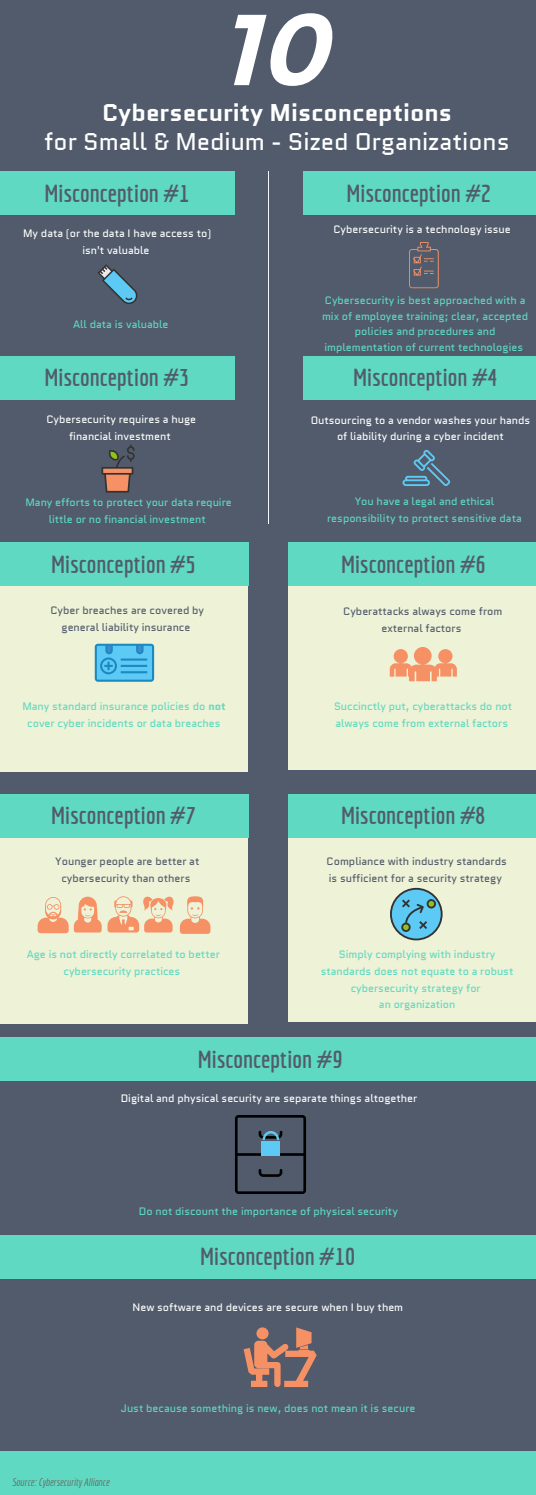
<style>
.page{position:relative;width:536px;height:1495px;background:#fff}
.page>*{position:absolute;margin:0;border:0;box-sizing:border-box;transform-origin:0 0}
.t1{font:italic 700 100.54px "Montserrat";color:#fff}
.t2{font:700 24.15px "Economica";color:#515b6b}
.t3{font:24.15px "Quantico";color:#fff}
.t4{font:700 24.15px "Quantico";color:#fff}
.t5{font:10.76px/16.7px "Quantico";color:#5fd9c1;text-align:center}
.t6{font:10.76px/16.7px "Quantico";color:#fff;text-align:center}
.t7{font:10.76px/16.7px "Quantico";color:#515b6b;text-align:center}
.t8{font:italic 10.76px "Economica";color:#666}
.s1{font-weight:700}
</style>
<div class="page">
<div style="left:0;top:0;width:536px;height:172px;background:#515b6b"></div>
<div style="left:0;top:172px;width:536px;height:370px;background:#515b6b"></div>
<svg style="left:268px;top:172px;width:1px;height:351px"></svg>
<div style="left:0;top:172px;width:234px;height:43px;background:#5fd9c1"></div>
<div style="left:303px;top:172px;width:233px;height:43px;background:#5fd9c1"></div>
<div style="left:0;top:356px;width:234px;height:43px;background:#5fd9c1"></div>
<div style="left:303px;top:356px;width:233px;height:43px;background:#5fd9c1"></div>
<svg style="left:98px;top:264px;width:39px;height:40px"></svg>
<svg style="left:409px;top:242px;width:29px;height:46px"></svg>
<svg style="left:101px;top:444px;width:34px;height:48px"></svg>
<svg style="left:402px;top:450px;width:48px;height:36px"></svg>
<div style="left:0;top:542px;width:536px;height:495px;background:#515b6b"></div>
<div style="left:288px;top:542px;width:248px;height:228px;background:#eef2d6"></div>
<div style="left:0;top:544px;width:247px;height:228px;background:#eef2d6"></div>
<div style="left:0;top:542px;width:248px;height:44px;background:#5fd9c1"></div>
<div style="left:288px;top:542px;width:248px;height:44px;background:#5fd9c1"></div>
<div style="left:288px;top:794px;width:248px;height:227px;background:#eef2d6"></div>
<div style="left:0;top:796px;width:247px;height:227px;background:#eef2d6"></div>
<div style="left:0;top:794px;width:248px;height:43px;background:#5fd9c1"></div>
<div style="left:288px;top:794px;width:248px;height:43px;background:#5fd9c1"></div>
<svg style="left:95px;top:644px;width:59px;height:38px;background:#47b4e2"></svg>
<svg style="left:389px;top:647px;width:67px;height:34px"></svg>
<svg style="left:38px;top:896px;width:136px;height:37px"></svg>
<svg style="left:180px;top:896px;width:30px;height:38px"></svg>
<svg style="left:390px;top:888px;width:52px;height:52px"></svg>
<div style="left:0;top:1037px;width:536px;height:457px;background:#515b6b"></div>
<div style="left:0;top:1037px;width:536px;height:43px;background:#5fd9c1"></div>
<div style="left:1px;top:1235px;width:535px;height:43px;background:#5fd9c1"></div>
<img style="left:235px;top:1115px;width:71px;height:79px">
<div style="left:261px;top:1140px;width:19px;height:15px;background:#5ccaf4"></div>
<svg style="left:262px;top:1131px;width:17px;height:9px"></svg>
<svg style="left:243px;top:1327px;width:73px;height:60px"></svg>
<div style="left:1px;top:1450px;width:535px;height:44px;background:#5fd9c1"></div>
<h1 class="t1" style="left:217px;top:-10px;width:141px">10</h1>
<h2 class="t4" style="left:102px;top:95px;width:351px">Cybersecurity Misconceptions</h2>
<h2 class="t3" style="left:44px;top:125px;width:466px">for Small &amp; Medium - Sized Organizations</h2>
<h2 class="t2" style="left:45px;top:179px;width:145px">Misconception #1</h2>
<h2 class="t2" style="left:346px;top:179px;width:145px">Misconception #2</h2>
<p class="t6" style="left:333px;top:221px;width:179px">Cybersecurity is a technology issue</p>
<p class="t6" style="left:23px;top:225px;width:189px">My data (or the data I have access to) isn't valuable</p>
<p class="t5" style="left:73px;top:316px;width:97px">All data is valuable</p>
<p class="t5" style="left:322px;top:293px;width:208px;line-height:15.4px">Cybersecurity is best approached with a mix of employee training; clear, accepted policies and procedures and implementation of current technologies</p>
<h2 class="t2" style="left:45px;top:363px;width:145px">Misconception #3</h2>
<p class="t6" style="left:46px;top:411px;width:151px">Cybersecurity requires a huge financial investment</p>
<p class="t6" style="left:310px;top:412px;width:221px">Outsourcing to a vendor washes your hands of liability during a cyber incident</p>
<h2 class="t2" style="left:353px;top:363px;width:145px">Misconception #4</h2>
<p class="t5" style="left:25px;top:494px;width:208px">Many efforts to protect your data require little or no financial investment</p>
<p class="t5" style="left:327px;top:493px;width:196px">You have a legal and ethical responsibility to protect sensitive data</p>
<h2 class="t2" style="left:52px;top:550px;width:145px">Misconception #5</h2>
<h2 class="t2" style="left:341px;top:550px;width:145px">Misconception #6</h2>
<p class="t7" style="left:50px;top:602px;width:155px">Cyber breaches are covered by general liability insurance</p>
<p class="t7" style="left:343px;top:603px;width:160px">Cyberattacks always come from external factors</p>
<p class="t5" style="left:22px;top:698px;width:205px">Many standard insurance policies do <span class="s1">not </span>cover cyber incidents or data breaches</p>
<p class="t5" style="left:334px;top:698px;width:180px;text-align:left">Succinctly put, cyberattacks do not always come from external factors</p>
<h2 class="t2" style="left:52px;top:801px;width:145px">Misconception #7</h2>
<h2 class="t2" style="left:341px;top:801px;width:145px">Misconception #8</h2>
<p class="t7" style="left:55px;top:853px;width:146px">Younger people are better at cybersecurity than others</p>
<p class="t7" style="left:326px;top:853px;width:182px;text-align:left">Compliance with industry standards is sufficient for a security strategy</p>
<p class="t5" style="left:27px;top:946px;width:194px">Age is not directly correlated to better cybersecurity practices</p>
<p class="t5" style="left:320px;top:946px;width:194px">Simply complying with industry standards does not equate to a robust cybersecurity strategy for<br>an organization</p>
<h2 class="t2" style="left:198px;top:1045px;width:145px">Misconception #9</h2>
<p class="t6" style="left:121px;top:1090px;width:298px">Digital and physical security are separate things altogether</p>
<p class="t5" style="left:139px;top:1203px;width:260px">Do not discount the importance of physical security</p>
<h2 class="t2" style="left:200px;top:1242px;width:155px">Misconception #10</h2>
<p class="t6" style="left:132px;top:1298px;width:272px">New software and devices are secure when I buy them</p>
<p class="t5" style="left:121px;top:1399px;width:295px">Just because something is new, does not mean it is secure</p>
<p class="t8" style="left:12px;top:1475px;width:99px">Source: Cybersecurity Alliance</p>
</div>
